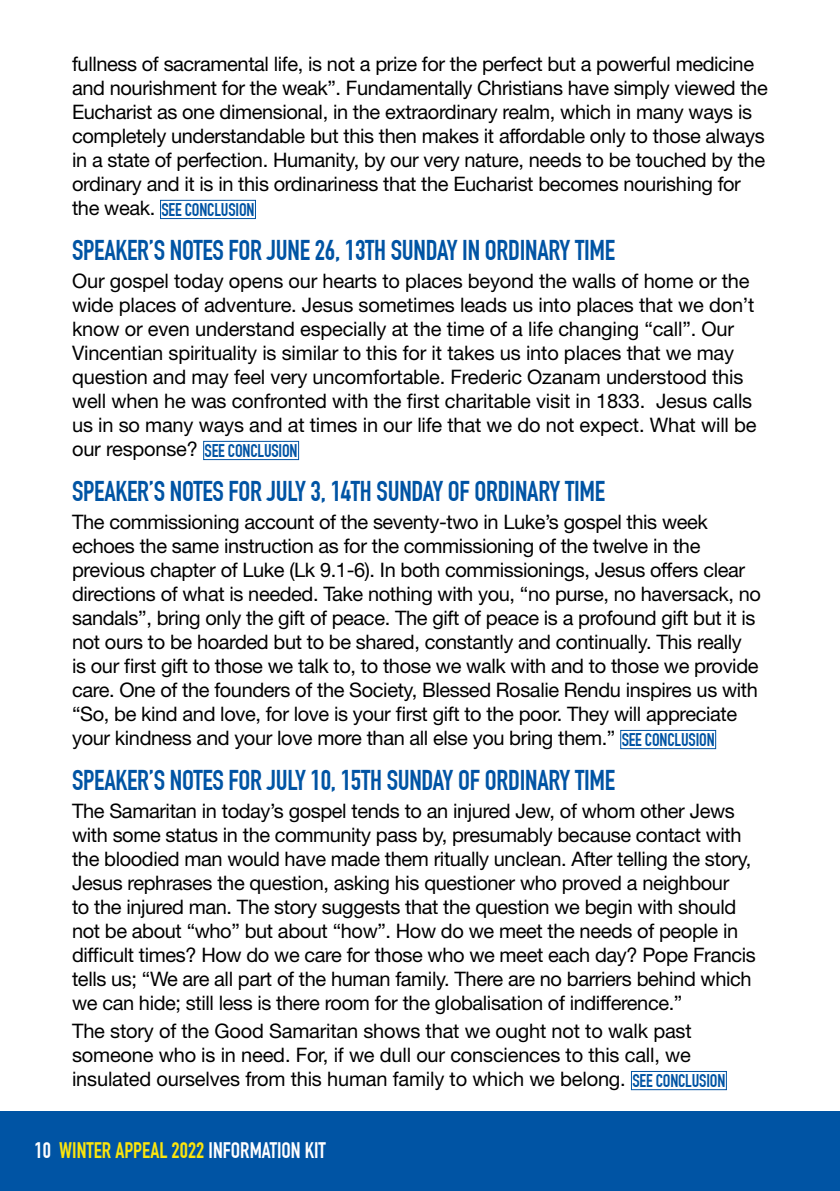
<style>
.page{position:relative;width:840px;height:1191px;background:#fff}
.page>*{position:absolute;margin:0;border:0;box-sizing:border-box;transform-origin:0 0}
.t1{font:700 28px "DIN Condensed";letter-spacing:-.01em;color:#0054a4}
.t2{font:700 22px "DIN Condensed";color:#fff}
.t3{font:20px/24px "Helvetica Neue LT Std";letter-spacing:-.02em;color:#000}
.t4{font:700 18px "DIN Condensed";letter-spacing:-.01em;color:#0054a4}
.s1{font-family:"Helvetica Neue LT Std";font-weight:400;font-size:20px;color:#000}
.s2{font-family:"DIN Condensed";font-weight:700;font-size:18px;color:#0054a4}
.s3{color:#fce50c}
</style>
<div class="page">
<hr style="left:839px;top:1111px;width:1px;height:80px;background:#0054a4">
<div style="left:0;top:1111px;width:839px;height:80px;background:#0054a4"></div>
<div style="left:160px;top:200px;width:96px;height:19px;border:1px solid #0054a4"></div>
<div style="left:203px;top:441px;width:96px;height:19px;border:1px solid #0054a4"></div>
<div style="left:620px;top:730px;width:95px;height:19px;border:1px solid #0054a4"></div>
<div style="left:630px;top:1071px;width:96px;height:19px;border:1px solid #0054a4"></div>
<p class="t3" style="left:72px;top:52px;width:696px">fullness of sacramental life, is not a prize for the perfect but a powerful medicine and nourishment for the weak”. Fundamentally Christians have simply viewed the Eucharist as one dimensional, in the extraordinary realm, which in many ways is completely understandable but this then makes it affordable only to those always in a state of perfection. Humanity, by our very nature, needs to be touched by the ordinary and it is in this ordinariness that the Eucharist becomes nourishing for</p>
<p class="t4" style="left:72px;top:199px;width:184px"><span class="s1">the weak.</span> SEE CONCLUSION</p>
<h1 class="t1" style="left:72px;top:234px;width:544px">SPEAKER’S NOTES FOR JUNE 26, 13TH SUNDAY IN ORDINARY TIME</h1>
<p class="t3" style="left:72px;top:269px;width:685px">Our gospel today opens our hearts to places beyond the walls of home or the wide places of adventure. Jesus sometimes leads us into places that we don’t know or even understand especially at the time of a life changing “call”. Our Vincentian spirituality is similar to this for it takes us into places that we may question and may feel very uncomfortable. Frederic Ozanam understood this well when he was confronted with the first charitable visit in 1833. Jesus calls us in so many ways and at times in our life that we do not expect. What will be</p>
<p class="t4" style="left:72px;top:440px;width:227px"><span class="s1">our response?</span> SEE CONCLUSION</p>
<h1 class="t1" style="left:72px;top:475px;width:534px">SPEAKER’S NOTES FOR JULY 3, 14TH SUNDAY OF ORDINARY TIME</h1>
<p class="t3" style="left:72px;top:509px;width:690px">The commissioning account of the seventy-two in Luke’s gospel this week echoes the same instruction as for the commissioning of the twelve in the previous chapter of Luke (Lk 9.1-6). In both commissionings, Jesus offers clear directions of what is needed. Take nothing with you, “no purse, no haversack, no sandals”, bring only the gift of peace. The gift of peace is a profound gift but it is not ours to be hoarded but to be shared, constantly and continually. This really<br>is our first gift to those we talk to, to those we walk with and to those we provide care. One of the founders of the Society, Blessed Rosalie Rendu inspires us with “So, be kind and love, for love is your first gift to the poor. They will appreciate your kindness and your love more than all else you bring them.” <span class="s2">SEE CONCLUSION</span></p>
<h1 class="t1" style="left:72px;top:764px;width:544px">SPEAKER’S NOTES FOR JULY 10, 15TH SUNDAY OF ORDINARY TIME</h1>
<p class="t3" style="left:72px;top:798px;width:685px">The Samaritan in today’s gospel tends to an injured Jew, of whom other Jews with some status in the community pass by, presumably because contact with the bloodied man would have made them ritually unclean. After telling the story, Jesus rephrases the question, asking his questioner who proved a neighbour<br>to the injured man. The story suggests that the question we begin with should not be about “who” but about “how”. How do we meet the needs of people in difficult times? How do we care for those who we meet each day? Pope Francis tells us; “We are all part of the human family. There are no barriers behind which we can hide; still less is there room for the globalisation of indifference.”</p>
<p class="t3" style="left:72px;top:1018px;width:654px">The story of the Good Samaritan shows that we ought not to walk past someone who is in need. For, if we dull our consciences to this call, we insulated ourselves from this human family to which we belong. <span class="s2">SEE CONCLUSION</span></p>
<p class="t2" style="left:34px;top:1137px;width:293px">10 <span class="s3">WINTER APPEAL 2022</span> INFORMATION KIT</p>
</div>
